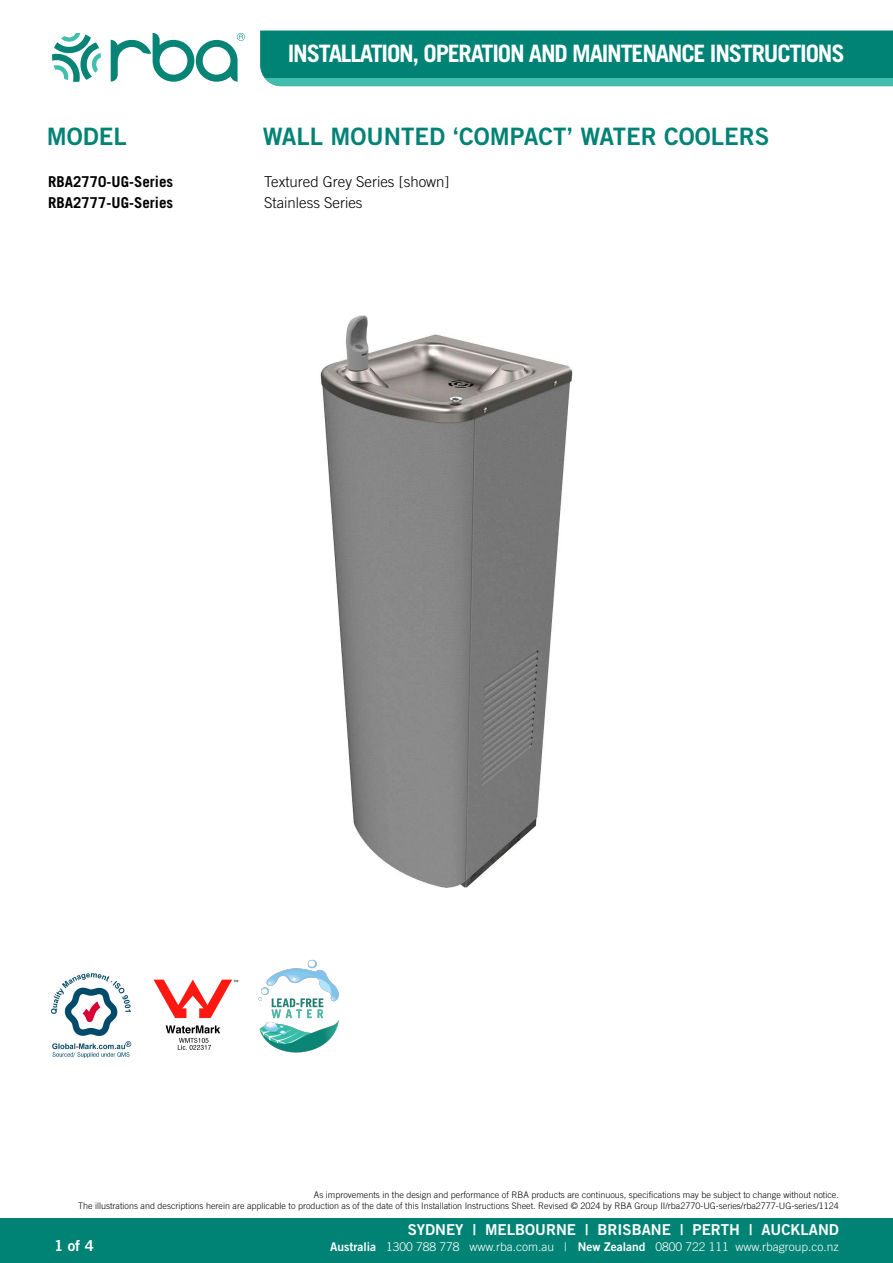
<style>
.page{position:relative;width:893px;height:1263px;background:#fff}
.page>*{position:absolute;margin:0;border:0;box-sizing:border-box;transform-origin:0 0}
.t1{font:700 24px "Trade Gothic LT Std";letter-spacing:-.05em;color:#fff}
.t2{font:24px "Trade Gothic LT Std Bd 2";color:#008375}
.t3{font:15px "Trade Gothic LT Std Bd 2";color:#fff}
.t4{font:300 15px "Trade Gothic LT Std";color:#000}
.t5{font:700 15px "Trade Gothic LT Std";color:#000}
.t6{font:300 12px "Trade Gothic LT Std";color:#fff}
.t7{font:300 9px/10.8px "Trade Gothic LT Std";color:#000;text-align:right}
.s1{font-family:"Trade Gothic LT Std Bd 2";font-weight:400}
</style>
<div class="page">
<svg style="left:111px;top:33px;width:134px;height:49px"></svg>
<svg style="left:52px;top:33px;width:49px;height:49px"></svg>
<div style="left:260px;top:31px;width:633px;height:47px;background:#008375"></div>
<div style="left:260px;top:78px;width:633px;height:8px;background:#44beac"></div>
<div style="left:0;top:1218px;width:893px;height:45px;background:#008375"></div>
<img style="left:51px;top:973px;width:80px;height:84px">
<img style="left:153px;top:980px;width:85px;height:69px">
<img style="left:320px;top:315px;width:253px;height:573px">
<img style="left:258px;top:959px;width:81px;height:94px">
<h1 class="t1" style="left:288px;top:39px;width:558px">INSTALLATION, OPERATION AND MAINTENANCE INSTRUCTIONS</h1>
<h1 class="t2" style="left:47px;top:121px;width:82px">MODEL</h1>
<h1 class="t2" style="left:263px;top:121px;width:508px">WALL MOUNTED ‘COMPACT’ WATER COOLERS</h1>
<h2 class="t5" style="left:48px;top:173px;width:127px">RBA2770-UG-Series</h2>
<h2 class="t4" style="left:264px;top:173px;width:187px">Textured Grey Series [shown]</h2>
<h2 class="t5" style="left:48px;top:194px;width:127px">RBA2777-UG-Series</h2>
<h2 class="t4" style="left:264px;top:194px;width:100px">Stainless Series</h2>
<p class="t7" style="left:78px;top:1189px;width:762px">As improvements in the design and performance of RBA products are continuous, specifications may be subject to change without notice.<br>The illustrations and descriptions herein are applicable to production as of the date of this Installation Instructions Sheet. Revised © 2024 by RBA Group II/rba2770-UG-series/rba2777-UG-series/1124</p>
<h2 class="t3" style="left:408px;top:1220px;width:433px">SYDNEY | MELBOURNE | BRISBANE | PERTH | AUCKLAND</h2>
<h2 class="t3" style="left:54px;top:1237px;width:41px">1 of 4</h2>
<h3 class="t6" style="left:330px;top:1240px;width:510px"><span class="s1">Australia</span> 1300 788 778 www.rba.com.au | <span class="s1">New Zealand</span> 0800 722 111 www.rbagroup.co.nz</h3>
</div>
